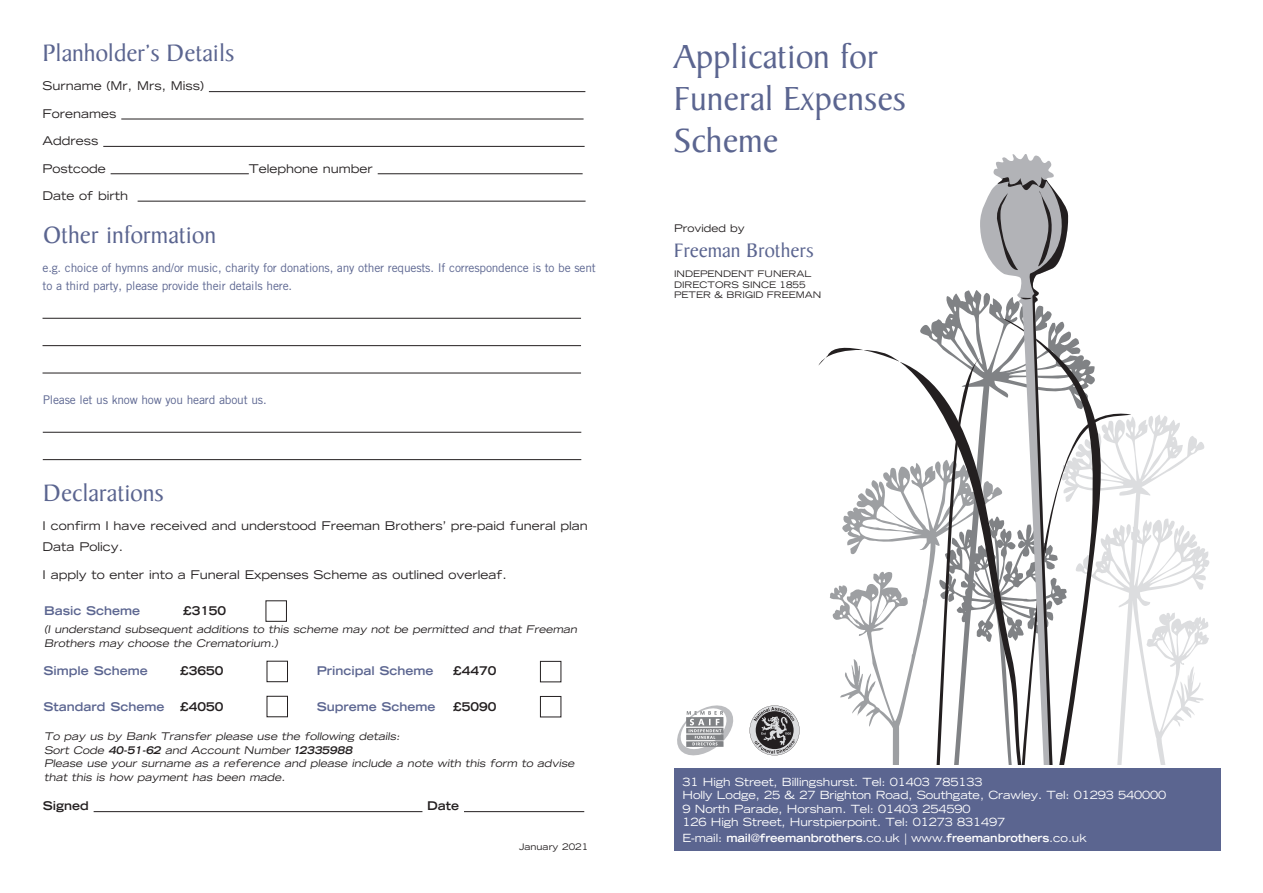
<style>
.page{position:relative;width:1263px;height:893px;background:#fff}
.page>*{position:absolute;margin:0;border:0;box-sizing:border-box;transform-origin:0 0}
.t1{font:36px/42px "Baker Signet";color:#5b6590}
.t2{font:25.5px "Baker Signet";color:#5b6590}
.t3{font:21px "Baker Signet";color:#5b6590}
.t4{font:expanded 12px/21px "Trade Gothic LH";color:#231f20}
.t5{font:12px/18px "Trade Gothic LT Std";letter-spacing:-.015em;color:#5b6590}
.t6{font:700 expanded 12px "Trade Gothic LT Std";color:#5b6590}
.t7{font:700 expanded 12px "Trade Gothic LT Std";color:#231f20}
.t8{font:700 expanded 12px "Trade Gothic LH";color:#5b6590}
.t9{font:700 expanded 12px "Trade Gothic LH";color:#231f20}
.t10{font:expanded 11.25px/13.5px "Trade Gothic LH";letter-spacing:-.01em;color:#fff}
.t11{font:700 expanded 11.25px "Trade Gothic LH";letter-spacing:-.01em;color:#fff}
.t12{font:italic expanded 10.5px/13.5px "Trade Gothic LH";color:#231f20}
.t13{font:expanded 10.5px "Trade Gothic LH";color:#231f20}
.t14{font:expanded 9px/10.8px "Trade Gothic LH";color:#231f20}
.s1{font-weight:700}
.s2{font-weight:400}
</style>
<div class="page">
<svg style="left:818px;top:337px;width:116px;height:427px"></svg>
<svg style="left:993px;top:155px;width:61px;height:21px"></svg>
<svg style="left:934px;top:176px;width:276px;height:588px"></svg>
<div style="left:674px;top:768px;width:546px;height:82px;background:#5b6590"></div>
<svg style="left:677px;top:705px;width:56px;height:50px"></svg>
<svg style="left:750px;top:705px;width:49px;height:50px"></svg>
<hr style="left:209px;top:91px;width:376px;height:1px;background:#231f20">
<hr style="left:121px;top:119px;width:463px;height:1px;background:#231f20">
<hr style="left:103px;top:146px;width:482px;height:1px;background:#231f20">
<hr style="left:111px;top:173px;width:138px;height:1px;background:#231f20">
<hr style="left:378px;top:173px;width:205px;height:1px;background:#231f20">
<hr style="left:138px;top:201px;width:448px;height:1px;background:#231f20">
<hr style="left:43px;top:318px;width:538px;height:1px;background:#231f20">
<hr style="left:43px;top:345px;width:538px;height:1px;background:#231f20">
<hr style="left:43px;top:373px;width:538px;height:1px;background:#231f20">
<hr style="left:94px;top:811px;width:328px;height:1px;background:#231f20">
<hr style="left:464px;top:811px;width:120px;height:1px;background:#231f20">
<div style="left:267px;top:661px;width:21px;height:21px;border:1px solid #231f20"></div>
<div style="left:267px;top:696px;width:21px;height:21px;border:1px solid #231f20"></div>
<div style="left:540px;top:661px;width:21px;height:21px;border:1px solid #231f20"></div>
<div style="left:540px;top:696px;width:21px;height:21px;border:1px solid #231f20"></div>
<div style="left:266px;top:600px;width:21px;height:22px;border:1px solid #231f20"></div>
<hr style="left:43px;top:432px;width:538px;height:1px;background:#231f20">
<hr style="left:43px;top:459px;width:538px;height:1px;background:#231f20">
<h2 class="t2" style="left:43px;top:39px;width:193px">Planholder’s Details</h2>
<p class="t4" style="left:43px;top:75px;width:163px">Surname (Mr, Mrs, Miss)</p>
<p class="t4" style="left:43px;top:103px;width:76px">Forenames</p>
<p class="t4" style="left:43px;top:130px;width:57px">Address</p>
<p class="t4" style="left:43px;top:157px;width:65px">Postcode</p>
<p class="t4" style="left:249px;top:157px;width:126px">Telephone number</p>
<p class="t4" style="left:43px;top:185px;width:87px">Date of birth</p>
<h2 class="t2" style="left:44px;top:221px;width:174px">Other information</h2>
<p class="t5" style="left:43px;top:258px;width:555px">e.g. choice of hymns and/or music, charity for donations, any other requests. If correspondence is to be sent to a third party, please provide their details here.</p>
<p class="t5" style="left:43px;top:390px;width:225px">Please let us know how you heard about us.</p>
<h2 class="t2" style="left:44px;top:479px;width:122px">Declarations</h2>
<p class="t4" style="left:43px;top:515px;width:547px">I confirm I have received and understood Freeman Brothers’ pre-paid funeral plan<br>Data Policy.</p>
<p class="t4" style="left:43px;top:564px;width:466px">I apply to enter into a Funeral Expenses Scheme as outlined overleaf.</p>
<p class="t8" style="left:44px;top:603px;width:98px">Basic Scheme</p>
<p class="t9" style="left:183px;top:603px;width:45px">£3150</p>
<p class="t12" style="left:44px;top:622px;width:537px">(I understand subsequent additions to this scheme may not be permitted and that Freeman<br>Brothers may choose the Crematorium.)</p>
<p class="t6" style="left:44px;top:663px;width:106px">Simple Scheme</p>
<p class="t6" style="left:44px;top:698px;width:122px">Standard Scheme</p>
<p class="t7" style="left:180px;top:663px;width:45px">£3650</p>
<p class="t7" style="left:180px;top:698px;width:45px">£4050</p>
<p class="t6" style="left:317px;top:663px;width:118px">Principal Scheme</p>
<p class="t6" style="left:317px;top:698px;width:120px">Supreme Scheme</p>
<p class="t7" style="left:453px;top:663px;width:45px">£4470</p>
<p class="t7" style="left:453px;top:698px;width:45px">£5090</p>
<p class="t12" style="left:44px;top:729px;width:534px">To pay us by Bank Transfer please use the following details:<br>Sort Code <span class="s1">40-51-62</span> and Account Number<span class="s1">12335988<br></span>Please use your surname as a reference and please include a note with this form to advise that this is how payment has been made.</p>
<p class="t7" style="left:43px;top:798px;width:48px">Signed</p>
<p class="t7" style="left:427px;top:798px;width:34px">Date</p>
<p class="t14" style="left:519px;top:842px;width:71px">January 2021</p>
<h1 class="t1" style="left:674px;top:37px;width:234px">Application for<br>Funeral Expenses<br>Scheme</h1>
<p class="t13" style="left:674px;top:222px;width:72px">Provided by</p>
<h3 class="t3" style="left:674px;top:239px;width:141px">Freeman Brothers</h3>
<p class="t14" style="left:674px;top:268px;width:149px">INDEPENDENT FUNERAL<br>DIRECTORS SINCE 1855<br>PETER &amp; BRIGID FREEMAN</p>
<p class="t10" style="left:682px;top:775px;width:485px">31 High Street, Billingshurst. Tel: 01403 785133<br>Holly Lodge, 25 &amp; 27 Brighton Road, Southgate, Crawley. Tel: 01293 540000<br>9 North Parade, Horsham. Tel: 01403 254590<br>126 High Street, Hurstpierpoint. Tel: 01273 831497</p>
<p class="t11" style="left:682px;top:830px;width:406px"><span class="s2">E-mail:</span> mail<span class="s2">@</span>freemanbrothers<span class="s2">.co.uk | www.</span>freemanbrothers<span class="s2">.co.uk</span></p>
</div>
